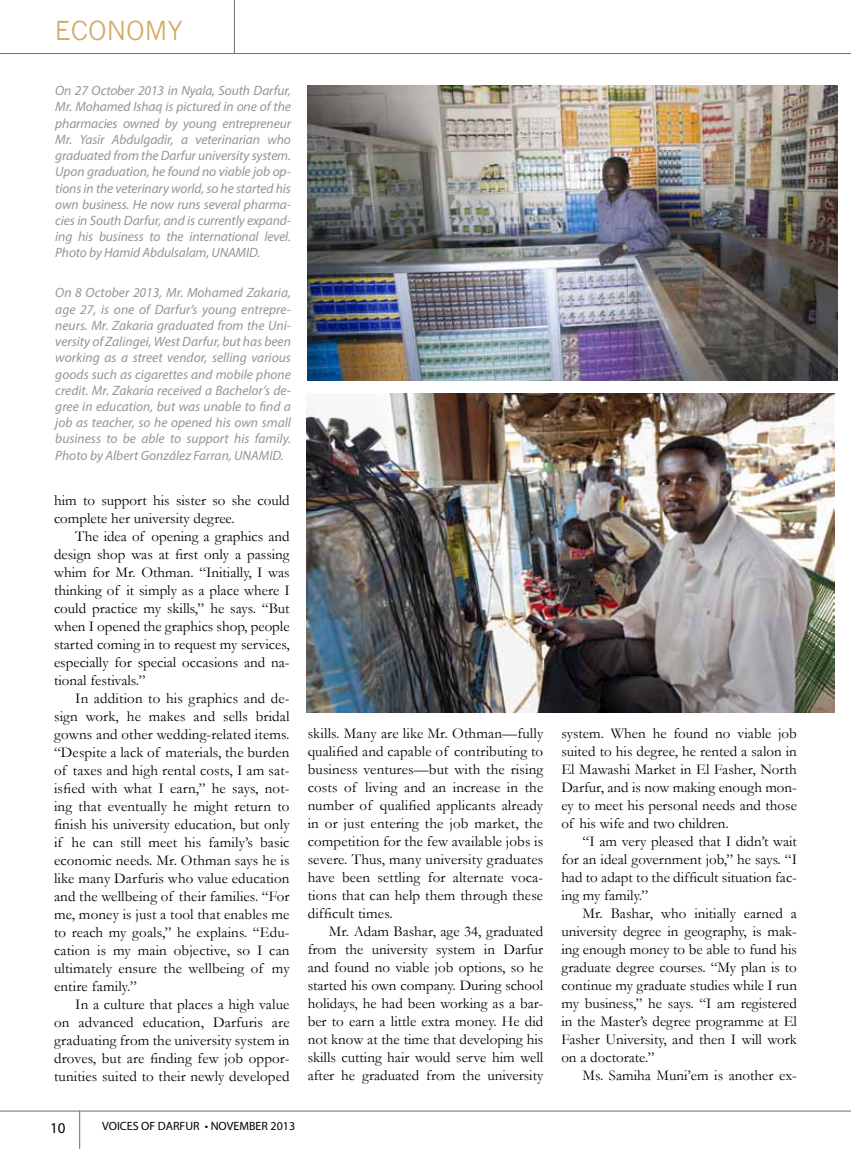
<style>
.page{position:relative;width:851px;height:1149px;background:#fff}
.page>*{position:absolute;margin:0;border:0;box-sizing:border-box;transform-origin:0 0}
.t1{font:25.5px "News Gothic";color:#d2ab67}
.t2{font:15px/18px "Garamond";color:#000;text-align:justify}
.t3{font:15px "Myriad Pro";color:#000}
.t4{font:italic 13.5px/16.2px "Myriad Pro";letter-spacing:-.01em;color:#939598;text-align:justify}
.t5{font:12px "Myriad Pro";color:#000}
</style>
<div class="page">
<hr style="left:0;top:1110px;width:850px;height:1px;background:#6d6e71">
<hr style="left:79px;top:1110px;width:1px;height:38px;background:#6d6e71">
<hr style="left:0;top:53px;width:850px;height:1px;background:#6d6e71">
<hr style="left:234px;top:0;width:1px;height:53px;background:#6d6e71">
<img style="left:307px;top:85px;width:530px;height:295px">
<img style="left:306px;top:393px;width:528px;height:319px">
<h1 class="t1" style="left:55px;top:16px;width:129px">ECONOMY</h1>
<p class="t4" style="left:55px;top:82px;width:237px">On 27 October 2013 in Nyala, South Darfur, Mr. Mohamed Ishaq is pictured in one of the pharmacies owned by young entrepreneur Mr. Yasir Abdulgadir, a veterinarian who graduated from the Darfur university system.<br>Upon graduation, he found no viable job op&shy;tions in the veterinary world, so he started his own business. He now runs several pharma&shy;cies in South Darfur, and is currently expand&shy;ing his business to the international level.<br>Photo by Hamid Abdulsalam, UNAMID.</p>
<p class="t4" style="left:55px;top:284px;width:237px">On 8 October 2013, Mr. Mohamed Zakaria, age 27, is one of Darfur’s young entrepre&shy;neurs. Mr. Zakaria graduated from the Uni&shy;versity of Zalingei, West Darfur, but has been working as a street vendor, selling various goods such as cigarettes and mobile phone credit. Mr. Zakaria received a Bachelor’s de&shy;gree in education, but was unable to find a job as teacher, so he opened his own small business to be able to support his family.<br>Photo by Albert González Farran, UNAMID.</p>
<p class="t2" style="left:54px;top:491px;width:237px">him to support his sister so she could complete her university degree.</p>
<p class="t2" style="left:54px;top:527px;width:237px;text-indent:21px">The idea of opening a graphics and design shop was at first only a passing whim for Mr. Othman. “Initially, I was thinking of it simply as a place where I could practice my skills,” he says. “But when I opened the graphics shop, people started coming in to request my services, especially for special occasions and na&shy;tional festivals.”</p>
<p class="t2" style="left:54px;top:689px;width:237px;text-indent:21px">In addition to his graphics and de&shy;sign work, he makes and sells bridal gowns and other wedding-related items. “Despite a lack of materials, the burden of taxes and high rental costs, I am sat&shy;isfied with what I earn,” he says, not&shy;ing that eventually he might return to finish his university education, but only if he can still meet his family’s basic economic needs. Mr. Othman says he is like many Darfuris who value education and the wellbeing of their families. “For me, money is just a tool that enables me to reach my goals,” he explains. “Edu&shy;cation is my main objective, so I can ultimately ensure the wellbeing of my entire family.”</p>
<p class="t2" style="left:54px;top:995px;width:237px;text-indent:21px">In a culture that places a high value on advanced education, Darfuris are graduating from the university system in droves, but are finding few job oppor&shy;tunities suited to their newly developed</p>
<p class="t2" style="left:307px;top:723px;width:237px">skills. Many are like Mr. Othman—fully qualified and capable of contributing to business ventures—but with the rising costs of living and an increase in the number of qualified applicants already in or just entering the job market, the competition for the few available jobs is severe. Thus, many university graduates have been settling for alternate voca&shy;tions that can help them through these difficult times.</p>
<p class="t2" style="left:307px;top:921px;width:237px;text-indent:21px">Mr. Adam Bashar, age 34, graduated from the university system in Darfur and found no viable job options, so he started his own company. During school holidays, he had been working as a bar&shy;ber to earn a little extra money. He did not know at the time that developing his skills cutting hair would serve him well after he graduated from the university</p>
<p class="t3" style="left:50px;top:1117px;width:17px">10</p>
<p class="t5" style="left:102px;top:1118px;width:194px">VOICES OF DARFUR • NOVEMBER 2013</p>
<p class="t2" style="left:561px;top:723px;width:237px">system. When he found no viable job suited to his degree, he rented a salon in El Mawashi Market in El Fasher, North Darfur, and is now making enough mon&shy;ey to meet his personal needs and those of his wife and two children.</p>
<p class="t2" style="left:561px;top:831px;width:237px;text-indent:21px">“I am very pleased that I didn’t wait for an ideal government job,” he says. “I had to adapt to the difficult situation fac&shy;ing my family.”</p>
<p class="t2" style="left:561px;top:903px;width:237px;text-indent:21px">Mr. Bashar, who initially earned a university degree in geography, is mak&shy;ing enough money to be able to fund his graduate degree courses. “My plan is to continue my graduate studies while I run my business,” he says. “I am registered in the Master’s degree programme at El Fasher University, and then I will work on a doctorate.”</p>
<p class="t2" style="left:582px;top:1065px;width:216px">Ms. Samiha Muni’em is another ex-</p>
</div>
